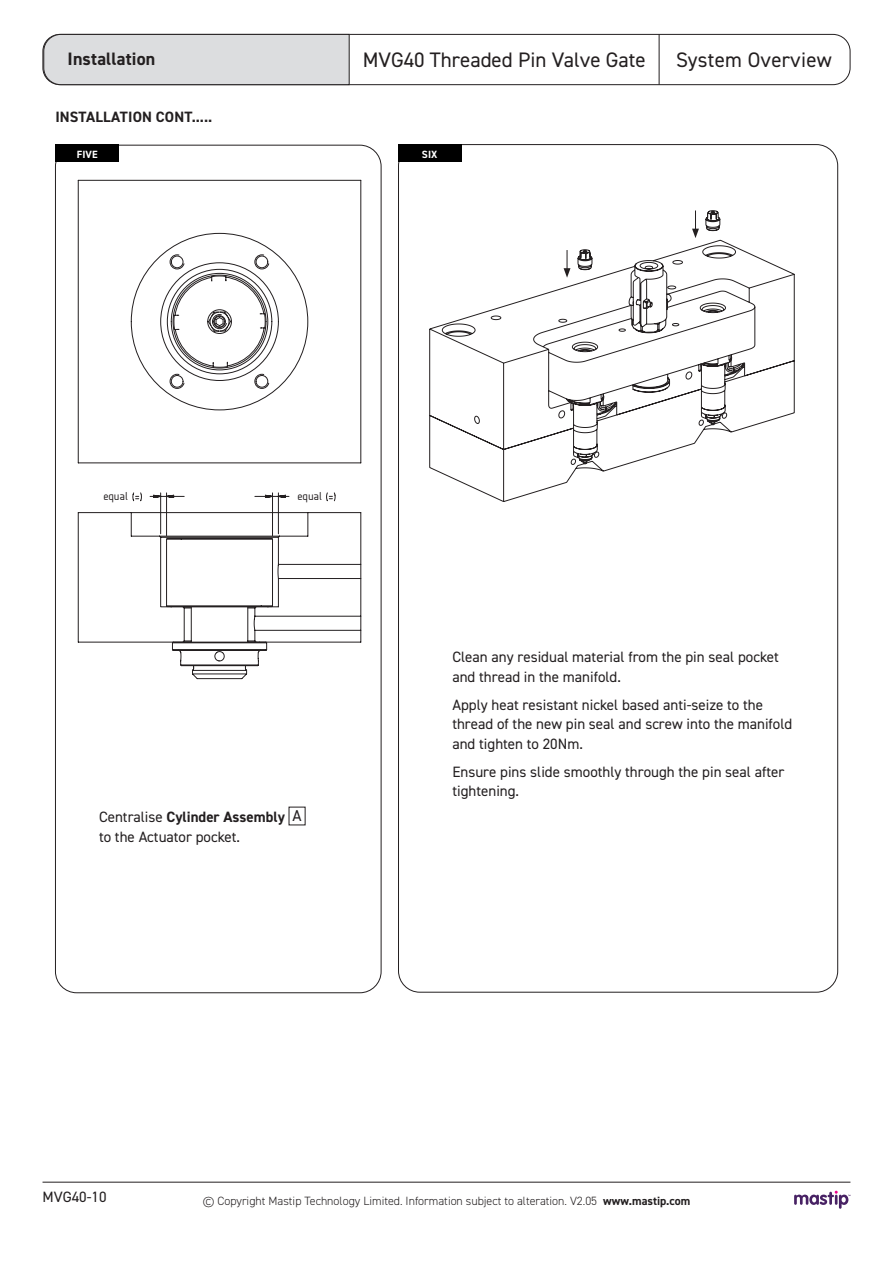
<style>
.page{position:relative;width:893px;height:1263px;background:#fff}
.page>*{position:absolute;margin:0;border:0;box-sizing:border-box;transform-origin:0 0}
.t1{font:21px "DIN2014";color:#231f20}
.t2{font:700 18px "DIN2014";letter-spacing:.01em;color:#231f20}
.Footnote{font:15.75px "DIN2014";color:#231f20}
.Body{font:15px/19.5px "DIN2014";color:#231f20}
.Body-2{font:700 15px "DIN2014";color:#231f20}
.t3{font:300 12px "DIN2014";color:#231f20}
.t4{font:12px "Isonorm D";color:#231f20}
.Body-3{font:700 10.5px "DIN2014";color:#fff}
.s1{font-weight:400}
.s2{font-weight:700}
</style>
<div class="page">
<hr style="left:43px;top:1182px;width:807px;height:1px;background:#231f20">
<div style="left:43px;top:34px;width:807px;height:51px;border:1px solid #231f20;border-radius:17px"></div>
<div style="left:43px;top:34px;width:307px;height:51px;background:#dcdddf"></div>
<hr style="left:659px;top:34px;width:1px;height:51px;background:#231f20">
<svg style="left:794px;top:1191px;width:56px;height:18px"></svg>
<div style="left:55px;top:145px;width:64px;height:17px;background:#000"></div>
<svg style="left:78px;top:180px;width:283px;height:283px"></svg>
<svg style="left:78px;top:492px;width:283px;height:187px"></svg>
<div style="left:398px;top:145px;width:64px;height:17px;background:#000"></div>
<svg style="left:429px;top:210px;width:365px;height:292px"></svg>
<svg style="left:564px;top:250px;width:6px;height:28px"></svg>
<svg style="left:692px;top:210px;width:7px;height:28px"></svg>
<p class="t2" style="left:68px;top:47px;width:89px">Installation</p>
<p class="Body-2" style="left:55px;top:107px;width:159px">INSTALLATION CONT.....</p>
<p class="Body-3" style="left:77px;top:147px;width:22px">FIVE</p>
<h1 class="t1" style="left:363px;top:47px;width:284px">MVG40 Threaded Pin Valve Gate</h1>
<p class="Body-3" style="left:422px;top:147px;width:17px">SIX</p>
<h1 class="t1" style="left:676px;top:47px;width:157px">System Overview</h1>
<p class="t4" style="left:103px;top:489px;width:26px">equal</p>
<p class="t4" style="left:298px;top:489px;width:26px">equal</p>
<p class="Body-2" style="left:99px;top:807px;width:187px"><span class="s1">Centralise</span> Cylinder Assembly</p>
<p class="Footnote" style="left:292px;top:806px;width:11px">A</p>
<p class="Body" style="left:99px;top:827px;width:143px">to the Actuator pocket.</p>
<p class="Body" style="left:452px;top:647px;width:328px">Clean any residual material from the pin seal pocket and thread in the manifold.</p>
<p class="Body" style="left:452px;top:694px;width:341px">Apply heat resistant nickel based anti-seize to the thread of the new pin seal and screw into the manifold and tighten to 20Nm.</p>
<p class="Body" style="left:452px;top:761px;width:334px">Ensure pins slide smoothly through the pin seal after tightening.</p>
<p class="Body" style="left:43px;top:1187px;width:65px">MVG40-10</p>
<p class="t3" style="left:203px;top:1193px;width:489px">© Copyright Mastip Technology Limited. Information subject to alteration. V2.05 <span class="s2">www.mastip.com</span></p>
</div>
